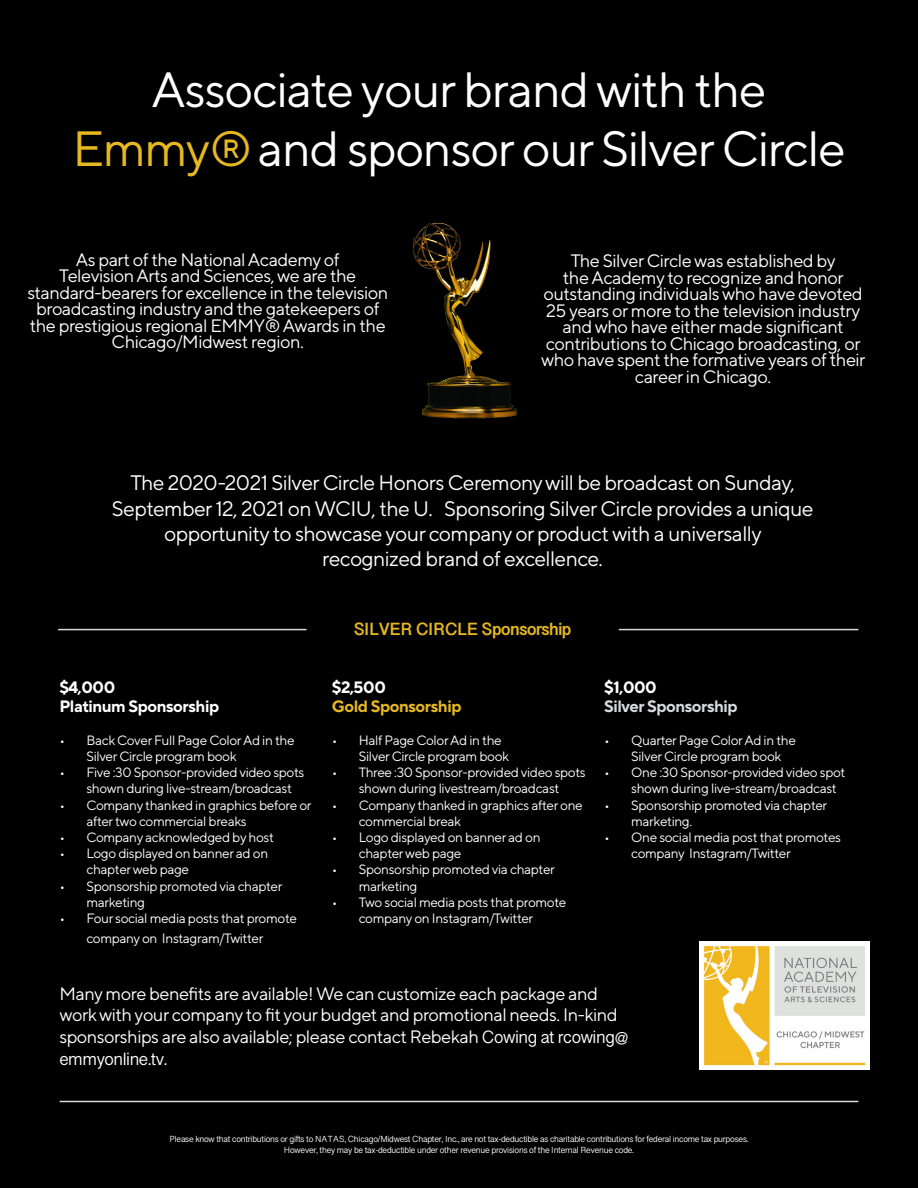
<style>
.page{position:relative;width:918px;height:1188px;background:#000001}
.page>*{position:absolute;margin:0;border:0;box-sizing:border-box;transform-origin:0 0}
.t1{font:49.5px/59.4px "TT Norms Pro";letter-spacing:-.025em;color:#fff;text-align:center}
.t2{font:21px/25.2px "TT Norms Pro";letter-spacing:-.025em;color:#fff;text-align:center}
.t3{font:18px/16.5px "TT Norms Pro";letter-spacing:-.025em;color:#fff;text-align:center}
.t4{font:700 18px "Myanmar Sangam MN";letter-spacing:-.025em;color:#e7b920}
.t5{font:700 16.5px/19.8px "TT Norms Pro";letter-spacing:-.025em;color:#fff}
.t6{font:700 16.5px/19.8px "TT Norms Pro";letter-spacing:-.025em;color:#d8d9db}
.t7{font:700 16.5px/19.8px "TT Norms Pro";letter-spacing:-.025em;color:#e7b920}
.t8{font:13.5px/16.2px "TT Norms Pro";letter-spacing:-.025em;color:#fff}
.t9{font:9px/10.8px "Myanmar Sangam MN";letter-spacing:-.025em;color:#fff;text-align:center}
.s1{color:#e7b920}
.s2{color:#000}
.s3{color:#fff}
.s4{font-family:"Myanmar Sangam MN"}
</style>
<div class="page">
<img style="left:413px;top:222px;width:104px;height:197px">
<hr style="left:59px;top:629px;width:247px;height:1px;background:#d8d9db">
<hr style="left:619px;top:629px;width:239px;height:1px;background:#d8d9db">
<hr style="left:60px;top:1101px;width:798px;height:1px;background:#d8d9db">
<img style="left:699px;top:941px;width:170px;height:129px">
<p class="t1" style="left:72px;top:58px;width:775px">Associate your brand with the<br><span class="s1">Emmy®</span><span class="s2">and sponsor our Silver Circle</span></p>
<p class="t3" style="left:76px;top:251px;width:265px">As part of the National Academy of</p>
<p class="t3" style="left:27px;top:267px;width:362px">Television Arts and Sciences, we are the standard-bearers for excellence in the television broadcasting industry and the gatekeepers of the prestigious regional EMMY® Awards in the Chicago/Midwest region.</p>
<p class="t3" style="left:541px;top:252px;width:326px">The Silver Circle was established by<br>the Academy to recognize and honor outstanding individuals who have devoted 25 years or more to the television industry and who have either made significant contributions to Chicago broadcasting, or who have spent the formative years of their career in Chicago.</p>
<p class="t2" style="left:130px;top:470px;width:666px">The 2020-2021 Silver Circle Honors Ceremony will be broadcast on Sunday,</p>
<p class="t2" style="left:112px;top:495px;width:703px">September 12, 2021 on WCIU, the U. Sponsoring Silver Circle provides a unique opportunity to showcase your company or product with a universally</p>
<p class="t2" style="left:322px;top:545px;width:282px">recognized brand of excellence.</p>
<p class="t5" style="left:59px;top:676px;width:161px">$4,000<br>Platinum Sponsorship</p>
<p class="t8" style="left:86px;top:731px;width:210px;text-indent:-27px">• Back Cover Full Page Color Ad in the<br>Silver Circle program book</p>
<p class="t8" style="left:86px;top:764px;width:219px;text-indent:-27px">• Five :30 Sponsor-provided video spots shown during live-stream/broadcast</p>
<p class="t8" style="left:86px;top:796px;width:227px;text-indent:-27px">• Company thanked in graphics before or after two commercial breaks</p>
<p class="t8" style="left:59px;top:829px;width:216px">• Company acknowledged by host</p>
<p class="t8" style="left:86px;top:845px;width:183px;text-indent:-27px">• Logo displayed on banner ad on chapter web page</p>
<p class="t8" style="left:86px;top:877px;width:198px;text-indent:-27px">• Sponsorship promoted via chapter marketing</p>
<p class="t8" style="left:59px;top:908px;width:239px;line-height:19.8px;text-align:center">• Four social media posts that promote company on Instagram/Twitter</p>
<p class="t4" style="left:354px;top:618px;width:219px">SILVER CIRCLE Sponsorship</p>
<p class="t7" style="left:332px;top:676px;width:131px"><span class="s3">$2,500<br></span>Gold Sponsorship</p>
<p class="t8" style="left:359px;top:731px;width:152px;text-indent:-27px">• Half Page Color Ad in the<br>Silver Circle program book</p>
<p class="t8" style="left:332px;top:764px;width:256px;text-align:center">• Three :30 Sponsor-provided video spots shown during livestream/broadcast</p>
<p class="t8" style="left:359px;top:796px;width:225px;text-indent:-27px">• Company thanked in graphics after one commercial break</p>
<p class="t8" style="left:359px;top:829px;width:183px;text-indent:-27px">• Logo displayed on banner ad on chapter web page</p>
<p class="t8" style="left:359px;top:861px;width:198px;text-indent:-27px">• Sponsorship promoted via chapter marketing</p>
<p class="t8" style="left:332px;top:893px;width:236px;text-align:center">• Two social media posts that promote company on Instagram/Twitter</p>
<p class="t6" style="left:604px;top:676px;width:135px"><span class="s3">$1,000<br></span>Silver Sponsorship</p>
<p class="t8" style="left:631px;top:731px;width:166px;text-indent:-27px">• Quarter Page Color Ad in the<br>Silver Circle program book</p>
<p class="t8" style="left:631px;top:764px;width:216px;text-indent:-27px">• One :30 Sponsor-provided video spot shown during live-stream/broadcast</p>
<p class="t8" style="left:631px;top:796px;width:198px;text-indent:-27px">• Sponsorship promoted via chapter marketing.</p>
<p class="t8" style="left:631px;top:829px;width:211px;text-indent:-27px">• One social media post that promotes company Instagram/Twitter</p>
<p class="t3" style="left:59px;top:982px;width:571px;line-height:21.6px;text-align:left">Many more benefits are available! We can customize each package and work with your company to fit your budget and promotional needs. In-kind sponsorships are also available; please contact Rebekah <span class="s4">Cowing at rcowing@ emmyonline.tv.</span></p>
<p class="t9" style="left:169px;top:1134px;width:581px">Please know that contributions or gifts to NATAS, Chicago/Midwest Chapter, Inc., are not tax-deductible as charitable contributions for federal income tax purposes.<br>However, they may be tax-deductible under other revenue provisions of the Internal Revenue code.</p>
</div>
